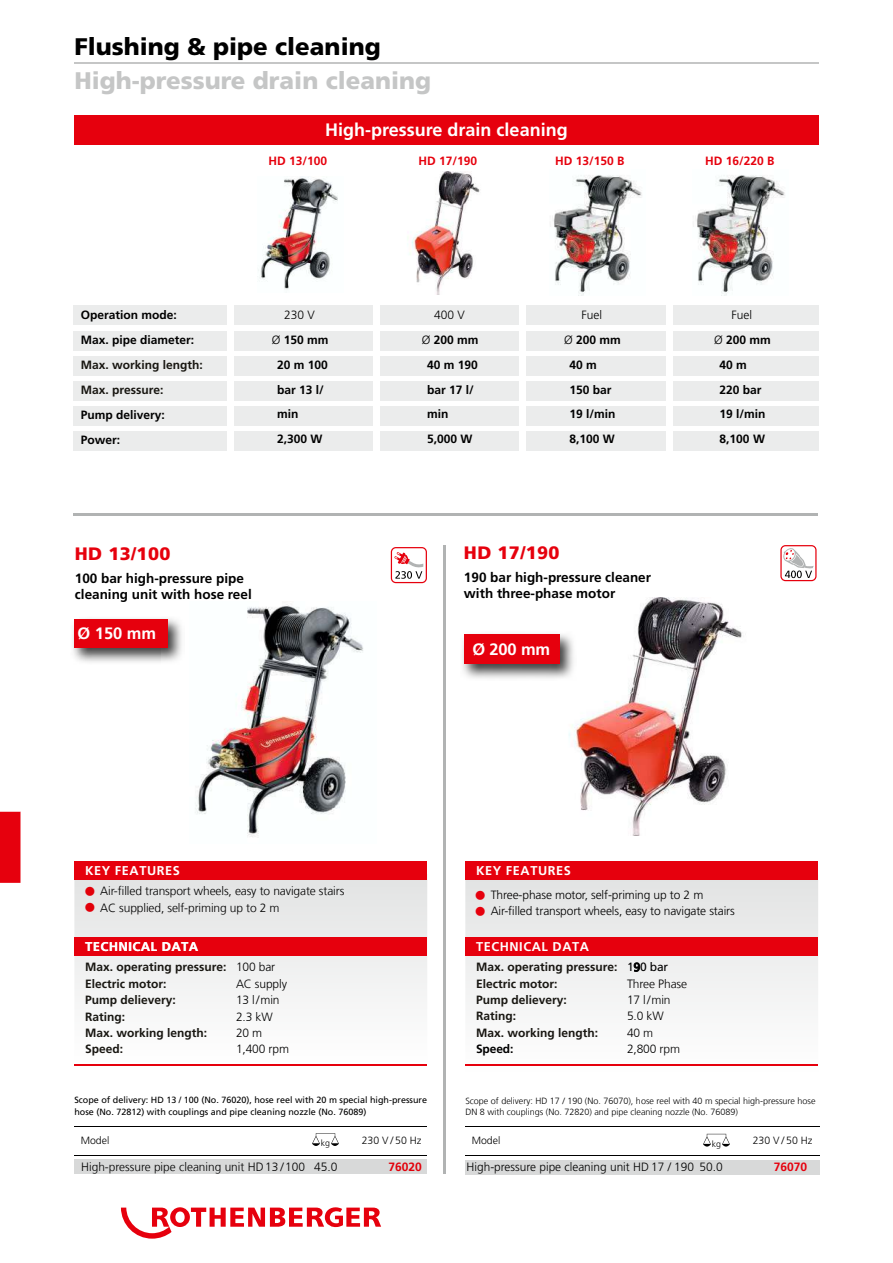
<style>
.page{position:relative;width:893px;height:1263px;background:#fff}
.page>*{position:absolute;margin:0;border:0;box-sizing:border-box;transform-origin:0 0}
.t1{font:900 24px "Frutiger LT";color:#c5c6c6}
.t2{font:900 24px "Frutiger LT";color:#000}
.t3{font:700 18px "Frutiger LT";color:#fff}
.t4{font:900 18px "Frutiger LT Com";letter-spacing:.02em;color:#e6000d}
.t5{font:700 16.5px "Frutiger LT";letter-spacing:-.005em;color:#fff}
.t6{font:700 13.5px/16.5px "Frutiger LT";color:#000}
.t7{font:700 12.75px "Frutiger LT";letter-spacing:.045em;color:#fff}
.t8{font:700 12.75px "Frutiger LT Com";letter-spacing:.045em;color:#fff}
.t9{font:700 12px/16.4px "Frutiger LT";color:#181611}
.t10{font:300 12px "Frutiger LT";letter-spacing:-.01em;color:#000}
.t11{font:300 12px/16.4px "Frutiger LT Com";letter-spacing:-.01em;color:#000}
.t12{font:700 12px/24.9px "Frutiger LT Com";color:#000}
.t13{font:700 12px/25px "Frutiger LT";color:#000}
.t14{font:700 12px "Frutiger LT Com";color:#e6000d}
.t15{font:700 12px "Frutiger LT Com";color:#e2000a}
.t16{font:300 10.5px "Frutiger LT";color:#000}
.t17{font:300 9px/11.2px "Frutiger LT Com";color:#000}
.t18{font:9px/11.2px "Frutiger LT Com";color:#000}
.t19{font:300 8.7px "Frutiger";color:#000}
.s1{font-family:"Frutiger LT";font-weight:300}
.s2{font-family:"Frutiger LT Com";font-weight:300;color:#000}
.s3{font-weight:300;color:#000}
.s4{color:#e6000d}
.s5{font-family:"Frutiger LT Com";font-weight:400;color:#000}
.s6{font-family:"Frutiger LT Com"}
.s7{font-family:"Frutiger LT"}
</style>
<div class="page">
<svg style="left:0;top:811px;width:21px;height:72px;background:#e60915"></svg>
<div style="left:74px;top:406px;width:745px;height:20px;background:#ebecec"></div>
<div style="left:74px;top:431px;width:745px;height:20px;background:#ebecec"></div>
<svg style="left:121px;top:1207px;width:260px;height:31px"></svg>
<hr style="left:74px;top:62px;width:745px;height:2px;background:#c5c6c6">
<img style="left:195px;top:604px;width:169px;height:233px">
<svg style="left:391px;top:547px;width:36px;height:36px"></svg>
<img style="left:73px;top:618px;width:109px;height:44px">
<div style="left:74px;top:620px;width:94px;height:28px;background:#e6000d"></div>
<img style="left:465px;top:880px;width:353px;height:186px">
<hr style="left:74px;top:1126px;width:353px;height:1px;background:#000">
<hr style="left:74px;top:1155px;width:353px;height:1px;background:#000">
<div style="left:74px;top:1159px;width:353px;height:11px;background:#d8d9d9"></div>
<hr style="left:74px;top:1170px;width:353px;height:4px;background:#d8d9d9">
<svg style="left:312px;top:1133px;width:27px;height:13px"></svg>
<hr style="left:465px;top:1126px;width:355px;height:1px;background:#000">
<hr style="left:465px;top:1155px;width:355px;height:1px;background:#000">
<div style="left:465px;top:1160px;width:355px;height:11px;background:#d8d9d9"></div>
<hr style="left:465px;top:1171px;width:355px;height:3px;background:#d8d9d9">
<svg style="left:703px;top:1134px;width:27px;height:13px"></svg>
<div style="left:74px;top:861px;width:353px;height:19px;background:#e6000d"></div>
<div style="left:74px;top:937px;width:353px;height:19px;background:#e6000d"></div>
<hr style="left:74px;top:1064px;width:353px;height:2px;background:#e6000d">
<div style="left:465px;top:861px;width:353px;height:19px;background:#e6000d"></div>
<div style="left:465px;top:937px;width:353px;height:19px;background:#e6000d"></div>
<hr style="left:465px;top:1064px;width:353px;height:1px;background:#e6000d">
<hr style="left:443px;top:545px;width:2px;height:629px;background:#b1b3b3">
<div style="left:74px;top:356px;width:745px;height:20px;background:#ebecec"></div>
<div style="left:74px;top:331px;width:745px;height:19px;background:#ebecec"></div>
<div style="left:74px;top:305px;width:745px;height:20px;background:#ebecec"></div>
<div style="left:74px;top:381px;width:745px;height:20px;background:#ebecec"></div>
<div style="left:227px;top:146px;width:6px;height:374px;background:#fff"></div>
<div style="left:373px;top:146px;width:7px;height:374px;background:#fff"></div>
<div style="left:520px;top:147px;width:6px;height:377px;background:#fff"></div>
<div style="left:74px;top:115px;width:744px;height:30px;background:#e6000d"></div>
<div style="left:666px;top:147px;width:6px;height:377px;background:#fff"></div>
<hr style="left:74px;top:513px;width:744px;height:2px;background:#b1b3b3">
<img style="left:258px;top:176px;width:80px;height:114px">
<img style="left:410px;top:172px;width:70px;height:122px">
<img style="left:696px;top:175px;width:89px;height:121px">
<img style="left:569px;top:598px;width:173px;height:238px">
<svg style="left:780px;top:545px;width:36px;height:36px"></svg>
<img style="left:462px;top:631px;width:114px;height:50px">
<div style="left:464px;top:635px;width:96px;height:29px;background:#e6000d"></div>
<img style="left:553px;top:175px;width:89px;height:121px">
<svg style="left:85px;top:886px;width:14px;height:9px"></svg>
<svg style="left:85px;top:903px;width:14px;height:9px"></svg>
<h1 class="t2" style="left:74px;top:37px;width:308px">Flushing &amp; pipe cleaning</h1>
<h1 class="t1" style="left:74px;top:71px;width:358px">High-pressure drain cleaning</h1>
<h2 class="t3" style="left:325px;top:123px;width:244px">High-pressure drain cleaning</h2>
<p class="t14" style="left:555px;top:154px;width:71px">HD 13/150 B</p>
<p class="t14" style="left:269px;top:154px;width:60px">HD 13/100</p>
<p class="t14" style="left:419px;top:154px;width:60px">HD 17/190</p>
<p class="t14" style="left:705px;top:154px;width:71px">HD 16/220 B</p>
<p class="t13" style="left:81px;top:303px;width:98px">Operation mode:</p>
<p class="t10" style="left:284px;top:309px;width:32px">230 V</p>
<p class="t10" style="left:434px;top:309px;width:32px">400 V</p>
<p class="t10" style="left:732px;top:309px;width:22px">Fuel</p>
<p class="t13" style="left:81px;top:328px;width:115px">Max. pipe diameter:</p>
<p class="t9" style="left:81px;top:353px;width:124px;line-height:25px">Max. working length:<br>Max. pressure:</p>
<p class="t13" style="left:81px;top:403px;width:86px">Pump delivery:<br>Power:</p>
<p class="t10" style="left:582px;top:309px;width:22px">Fuel</p>
<p class="t12" style="left:570px;top:327px;width:53px;text-indent:-5px"><span class="s1">Ø</span> 200 mm<br>40 m<br>150 bar<br>19 l/min<br>8,100 W</p>
<p class="t12" style="left:277px;top:327px;width:53px;text-indent:-5px"><span class="s1">Ø</span> 150 mm<br>20 m 100 bar 13 l/ min<br>2,300 W</p>
<p class="t12" style="left:427px;top:327px;width:53px;text-indent:-5px"><span class="s1">Ø</span> 200 mm<br>40 m 190 bar 17 l/ min<br>5,000 W</p>
<p class="t12" style="left:720px;top:327px;width:53px;text-indent:-5px"><span class="s1">Ø</span> 200 mm<br>40 m<br>220 bar<br>19 l/min<br>8,100 W</p>
<h2 class="t4" style="left:75px;top:543px;width:97px">HD 13/100</h2>
<p class="t6" style="left:75px;top:571px;width:178px">100 bar high-pressure pipe cleaning unit with hose reel</p>
<h3 class="t5" style="left:77px;top:627px;width:80px">Ø 150 mm</h3>
<h2 class="t4" style="left:464px;top:542px;width:97px">HD 17/190</h2>
<p class="t6" style="left:464px;top:570px;width:189px">190 bar high-pressure cleaner with three-phase motor</p>
<h3 class="t5" style="left:472px;top:643px;width:79px">Ø 200 mm</h3>
<p class="t7" style="left:85px;top:865px;width:96px">KEY FEATURES</p>
<p class="t7" style="left:476px;top:865px;width:96px">KEY FEATURES</p>
<p class="t11" style="left:100px;top:883px;width:246px">Air-filled transport wheels, easy to navigate stairs<br>AC supplied, self-priming up to 2 m</p>
<p class="t8" style="left:85px;top:939px;width:115px">TECHNICAL DATA</p>
<p class="t9" style="left:85px;top:960px;width:192px">Max. operating pressure: <span class="s2">100</span> <span class="s3">bar<br></span>Electric motor:</p>
<p class="t10" style="left:236px;top:978px;width:53px">AC supply</p>
<p class="t10" style="left:476px;top:890px;width:229px"><span class="s4">■</span> Three-phase motor, self-priming up to 2 m</p>
<p class="t10" style="left:476px;top:906px;width:260px"><span class="s4">■</span> Air-filled transport wheels, easy to navigate stairs</p>
<p class="t7" style="left:476px;top:941px;width:115px">TECHNICAL DATA</p>
<p class="t9" style="left:476px;top:960px;width:194px">Max. operating pressure: <span class="s5">190 bar<br></span>Electric motor:</p>
<p class="t11" style="left:627px;top:975px;width:62px">Three Phase</p>
<p class="t9" style="left:85px;top:993px;width:92px">Pump delievery:</p>
<p class="t10" style="left:236px;top:995px;width:45px">1<span class="s6">3</span> l/min</p>
<p class="t9" style="left:85px;top:1009px;width:42px">Rating:</p>
<p class="t11" style="left:236px;top:1008px;width:38px">2.3 <span class="s7">kW</span></p>
<p class="t9" style="left:85px;top:1025px;width:124px">Max. working length:</p>
<p class="t10" style="left:236px;top:1028px;width:28px"><span class="s6">2</span>0 m</p>
<p class="t9" style="left:85px;top:1042px;width:40px">Speed:</p>
<p class="t10" style="left:236px;top:1044px;width:55px">1,400 rpm</p>
<p class="t9" style="left:476px;top:993px;width:92px">Pump delievery:</p>
<p class="t11" style="left:627px;top:992px;width:45px">17 l/min</p>
<p class="t9" style="left:476px;top:1009px;width:42px">Rating:</p>
<p class="t11" style="left:627px;top:1008px;width:38px">5.0 kW</p>
<p class="t9" style="left:476px;top:1025px;width:124px">Max. working length:</p>
<p class="t11" style="left:627px;top:1024px;width:28px">40 m</p>
<p class="t13" style="left:476px;top:1037px;width:39px">Speed:</p>
<p class="t11" style="left:627px;top:1041px;width:55px">2,800 rpm</p>
<p class="t18" style="left:74px;top:1094px;width:354px">Scope of delivery: HD 13 / 100 (No. 76020), hose reel with 20 m special high-pressure hose (No. 72812) with couplings and pipe cleaning nozzle (No. 76089)</p>
<p class="t16" style="left:81px;top:1136px;width:30px">Model</p>
<p class="t19" style="left:321px;top:1140px;width:11px">kg</p>
<p class="t16" style="left:362px;top:1136px;width:61px">230 V / 50 Hz</p>
<p class="t17" style="left:465px;top:1095px;width:352px">Scope of delivery: HD 17 / 190 (No. 76070), hose reel with 40 m special high-pressure hose<br>DN 8 with couplings (No. 72820) and pipe cleaning nozzle (No. 76089)</p>
<p class="t16" style="left:472px;top:1136px;width:30px">Model</p>
<p class="t19" style="left:712px;top:1140px;width:11px">kg</p>
<p class="t16" style="left:753px;top:1136px;width:61px">230 V / 50 Hz</p>
<p class="t11" style="left:81px;top:1159px;width:258px">High-pressure pipe cleaning unit HD 13 / 100 45.0</p>
<p class="t15" style="left:389px;top:1160px;width:35px">76020</p>
<p class="t10" style="left:467px;top:1161px;width:258px">High-pressure pipe cleaning unit HD 17 / 190 50.0</p>
<p class="t14" style="left:774px;top:1159px;width:35px">76070</p>
</div>
